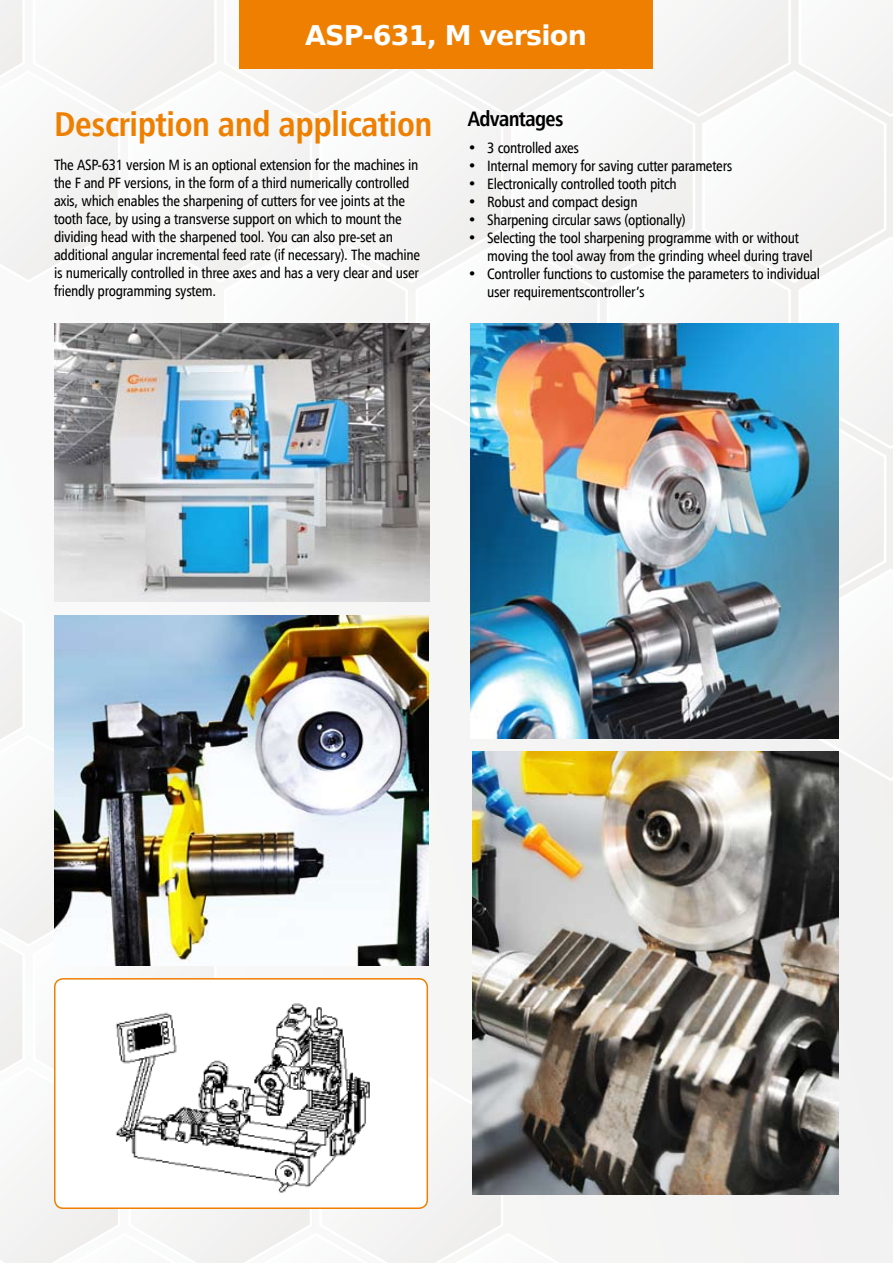
<style>
.page{position:relative;width:893px;height:1263px;background:#f5f5f5}
.page>*{position:absolute;margin:0;border:0;box-sizing:border-box;transform-origin:0 0}
.t1{font:34.5px "Humnst 777 Cn EU Bold";letter-spacing:-.01em;color:#ee7f00}
.t2{font:700 27px "DejaVu Sans";letter-spacing:-.03em;color:#fff}
.t3{font:21px "Humnst 777 Cn EU Bold";letter-spacing:-.03em;color:#000}
.t4{font:15px/18px "Humnst 777 Cn EU Normal";letter-spacing:-.02em;color:#000}
</style>
<div class="page">
<div style="left:55px;top:979px;width:372px;height:229px;background:#fff;border-radius:9px"></div>
<div style="left:54px;top:978px;width:374px;height:231px;border:2px solid #ee7f00;border-radius:9px"></div>
<img style="left:54px;top:323px;width:376px;height:278px">
<img style="left:115px;top:1003px;width:255px;height:190px">
<img style="left:471px;top:323px;width:368px;height:415px">
<img style="left:472px;top:751px;width:367px;height:443px">
<img style="left:54px;top:615px;width:375px;height:351px">
<div style="left:240px;top:0;width:413px;height:68px;background:#ee7f00"></div>
<h2 class="t2" style="left:305px;top:13px;width:283px">ASP-631, M version</h2>
<h1 class="t1" style="left:54px;top:103px;width:380px">Description and application</h1>
<p class="t4" style="left:54px;top:155px;width:368px">The ASP-631 version M is an optional extension for the machines in the F and PF versions, in the form of a third numerically controlled axis, which enables the sharpening of cutters for vee joints at the tooth face, by using a transverse support on which to mount the dividing head with the sharpened tool. You can also pre-set an additional angular incremental feed rate (if necessary). The machine is numerically controlled in three axes and has a very clear and user friendly programming system.</p>
<h3 class="t3" style="left:468px;top:106px;width:97px">Advantages</h3>
<p class="t4" style="left:468px;top:138px;width:113px">• 3 controlled axes</p>
<p class="t4" style="left:468px;top:156px;width:266px">• Internal memory for saving cutter parameters</p>
<p class="t4" style="left:468px;top:174px;width:211px">• Electronically controlled tooth pitch</p>
<p class="t4" style="left:468px;top:192px;width:171px">• Robust and compact design</p>
<p class="t4" style="left:468px;top:210px;width:219px">• Sharpening circular saws (optionally)</p>
<p class="t4" style="left:487px;top:228px;width:327px;text-indent:-20px">• Selecting the tool sharpening programme with or without moving the tool away from the grinding wheel during travel</p>
<p class="t4" style="left:487px;top:264px;width:334px;text-indent:-19px">• Controller functions to customise the parameters to individual user requirementscontroller’s</p>
</div>
